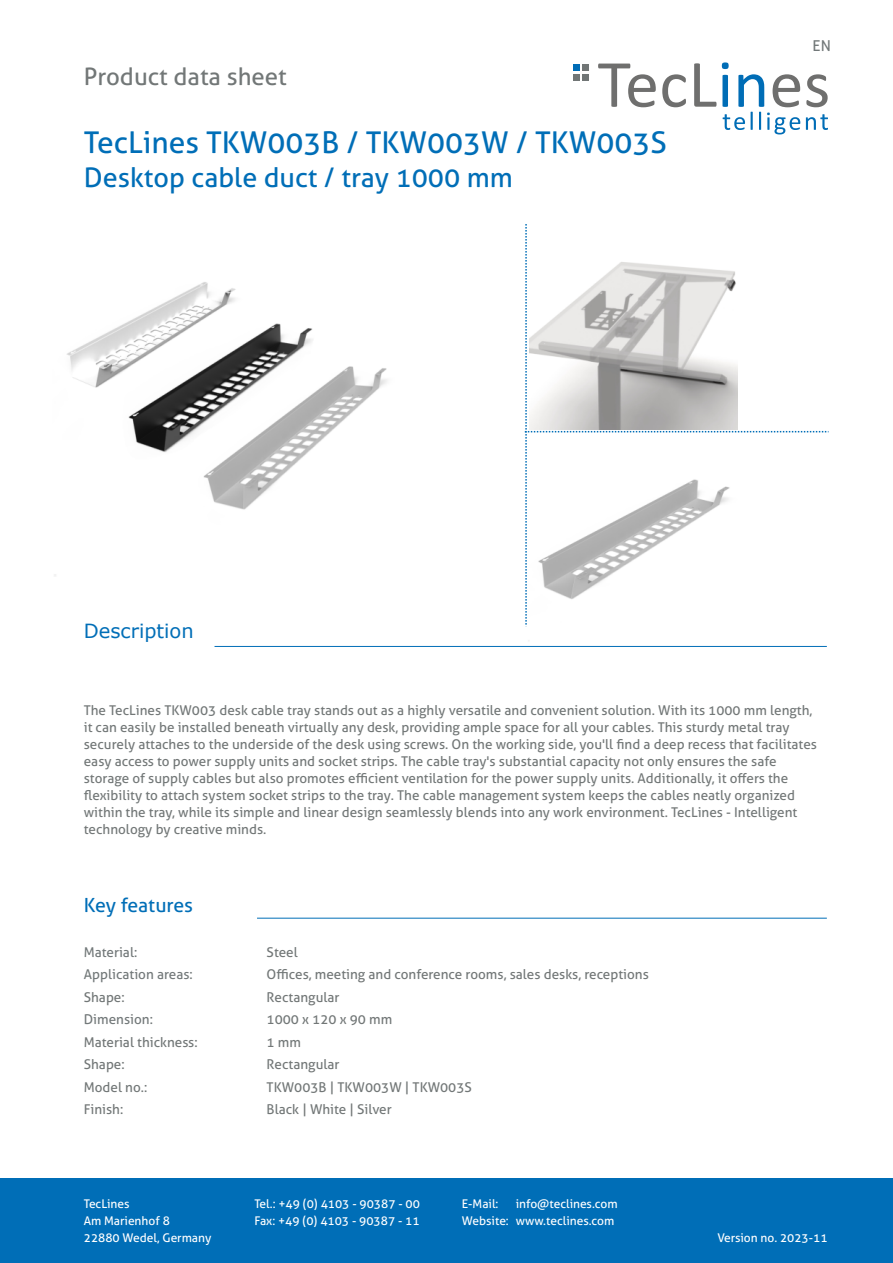
<style>
.page{position:relative;width:893px;height:1263px;background:#fff}
.page>*{position:absolute;margin:0;border:0;box-sizing:border-box;transform-origin:0 0}
.t1{font:30px "Aller";color:#006eb7}
.t2{font:27px "Aller";color:#006eb7}
.t3{font:24px "Aller";color:#727777}
.t4{font:19.5px "Aller";color:#006eb7}
.t5{font:19.5px "Verdana";color:#006eb7}
.t6{font:15px "Aller";color:#727879}
.t7{font:13.5px/22.5px "Aller";color:#727777}
.t8{font:13.5px/22.5px "Aller";color:#727879}
.t9{font:12px "Aller";color:#fff}
</style>
<div class="page">
<div style="left:0;top:1178px;width:893px;height:85px;background:#006eb7"></div>
<svg style="left:598px;top:64px;width:58px;height:43px"></svg>
<svg style="left:662px;top:74px;width:24px;height:33px"></svg>
<svg style="left:694px;top:63px;width:22px;height:44px"></svg>
<svg style="left:806px;top:74px;width:22px;height:33px"></svg>
<svg style="left:722px;top:62px;width:78px;height:72px"></svg>
<svg style="left:806px;top:114px;width:22px;height:16px"></svg>
<div style="left:573px;top:64px;width:7px;height:6px;background:#006db6"></div>
<div style="left:582px;top:64px;width:7px;height:6px;background:#717676"></div>
<div style="left:573px;top:74px;width:7px;height:7px;background:#717676"></div>
<div style="left:582px;top:74px;width:7px;height:7px;background:#717676"></div>
<img style="left:54px;top:282px;width:333px;height:294px">
<hr style="left:215px;top:646px;width:612px;height:1px;background:#006eb7">
<hr style="left:257px;top:918px;width:570px;height:1px;background:#006eb7">
<svg style="left:525px;top:224px;width:303px;height:401px"></svg>
<h3 class="t3" style="left:84px;top:63px;width:204px">Product data sheet</h3>
<h1 class="t1" style="left:84px;top:125px;width:585px">TecLines TKW003B / TKW003W / TKW003S</h1>
<h2 class="t2" style="left:84px;top:162px;width:431px">Desktop cable duct / tray 1000 mm</h2>
<p class="t6" style="left:813px;top:37px;width:20px">EN</p>
<h3 class="t5" style="left:84px;top:618px;width:111px">Description</h3>
<p class="t7" style="left:84px;top:701px;width:735px;line-height:17px">The TecLines TKW003 desk cable tray stands out as a highly versatile and convenient solution. With its 1000 mm length, it can easily be installed beneath virtually any desk, providing ample space for all your cables. This sturdy metal tray securely attaches to the underside of the desk using screws. On the working side, you'll find a deep recess that facilitates easy access to power supply units and socket strips. The cable tray's substantial capacity not only ensures the safe storage of supply cables but also promotes efficient ventilation for the power supply units. Additionally, it offers the flexibility to attach system socket strips to the tray. The cable management system keeps the cables neatly organized within the tray, while its simple and linear design seamlessly blends into any work environment. TecLines - Intelligent technology by creative minds.</p>
<h3 class="t4" style="left:84px;top:894px;width:111px">Key features</h3>
<p class="t8" style="left:84px;top:941px;width:111px">Material:<br>Application areas:</p>
<p class="t7" style="left:84px;top:986px;width:42px">Shape:</p>
<p class="t8" style="left:84px;top:1008px;width:71px">Dimension:</p>
<p class="t7" style="left:84px;top:1031px;width:115px">Material thickness:<br>Shape:<br>Model no.:<br>Finish:</p>
<p class="t7" style="left:267px;top:941px;width:384px">Steel<br>Offices, meeting and conference rooms, sales desks, receptions<br>Rectangular<br>1000 x 120 x 90 mm<br>1 mm<br>Rectangular<br>TKW003B | TKW003W | TKW003S<br>Black | White | Silver</p>
<p class="t9" style="left:84px;top:1196px;width:47px">TecLines</p>
<p class="t9" style="left:254px;top:1196px;width:167px">Tel.: +49 (0) 4103 - 90387 - 00</p>
<p class="t9" style="left:462px;top:1196px;width:38px">E-Mail:</p>
<p class="t9" style="left:516px;top:1196px;width:103px">info@teclines.com</p>
<p class="t9" style="left:84px;top:1213px;width:88px">Am Marienhof 8</p>
<p class="t9" style="left:254px;top:1213px;width:167px">Fax: +49 (0) 4103 - 90387 - 11</p>
<p class="t9" style="left:462px;top:1213px;width:154px">Website: www.teclines.com</p>
<p class="t9" style="left:84px;top:1230px;width:129px">22880 Wedel, Germany</p>
<p class="t9" style="left:717px;top:1230px;width:112px">Version no. 2023-11</p>
</div>
